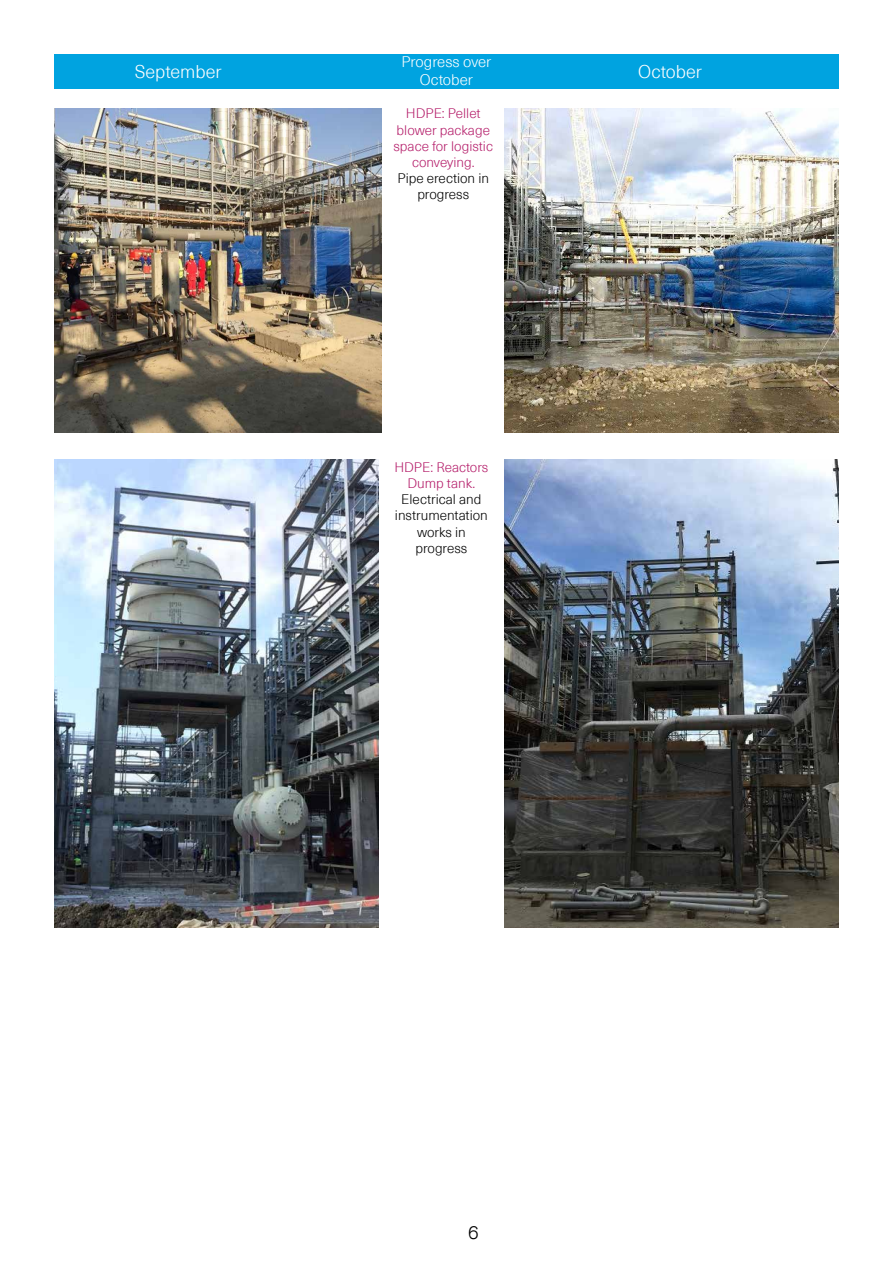
<style>
.page{position:relative;width:893px;height:1263px;background:#fff}
.page>*{position:absolute;margin:0;border:0;box-sizing:border-box;transform-origin:0 0}
.t1{font:300 18px "Neue Haas Unica W1 G";color:#fff}
.t2{font:300 18px "Akzidenz Grotesk";color:#000}
.t3{font:300 15px/18px "Neue Haas Unica W1 G";color:#fff;text-align:center}
.t4{font:300 13.5px/16.2px "Neue Haas Unica W1 G";color:#b51f6b;text-align:center}
.t5{font:300 13.5px/16.2px "Neue Haas Unica W1 G";color:#000;text-align:center}
</style>
<div class="page">
<img style="left:54px;top:108px;width:327px;height:324px">
<img style="left:505px;top:459px;width:334px;height:468px">
<img style="left:505px;top:108px;width:334px;height:324px">
<img style="left:54px;top:459px;width:324px;height:468px">
<div style="left:54px;top:54px;width:785px;height:35px;background:#00a3e0"></div>
<p class="t3" style="left:401px;top:52px;width:91px">Progress over<br>October</p>
<h1 class="t1" style="left:135px;top:58px;width:88px">September</h1>
<h1 class="t1" style="left:638px;top:58px;width:65px">October</h1>
<p class="t4" style="left:393px;top:105px;width:101px">HDPE: Pellet blower package space for logistic conveying.</p>
<p class="t5" style="left:398px;top:170px;width:93px">Pipe erection in progress</p>
<p class="t4" style="left:394px;top:458px;width:95px">HDPE: Reactors<br>Dump tank.</p>
<p class="t5" style="left:395px;top:491px;width:94px">Electrical and instrumentation works in progress</p>
<h1 class="t2" style="left:468px;top:1222px;width:12px">6</h1>
</div>
